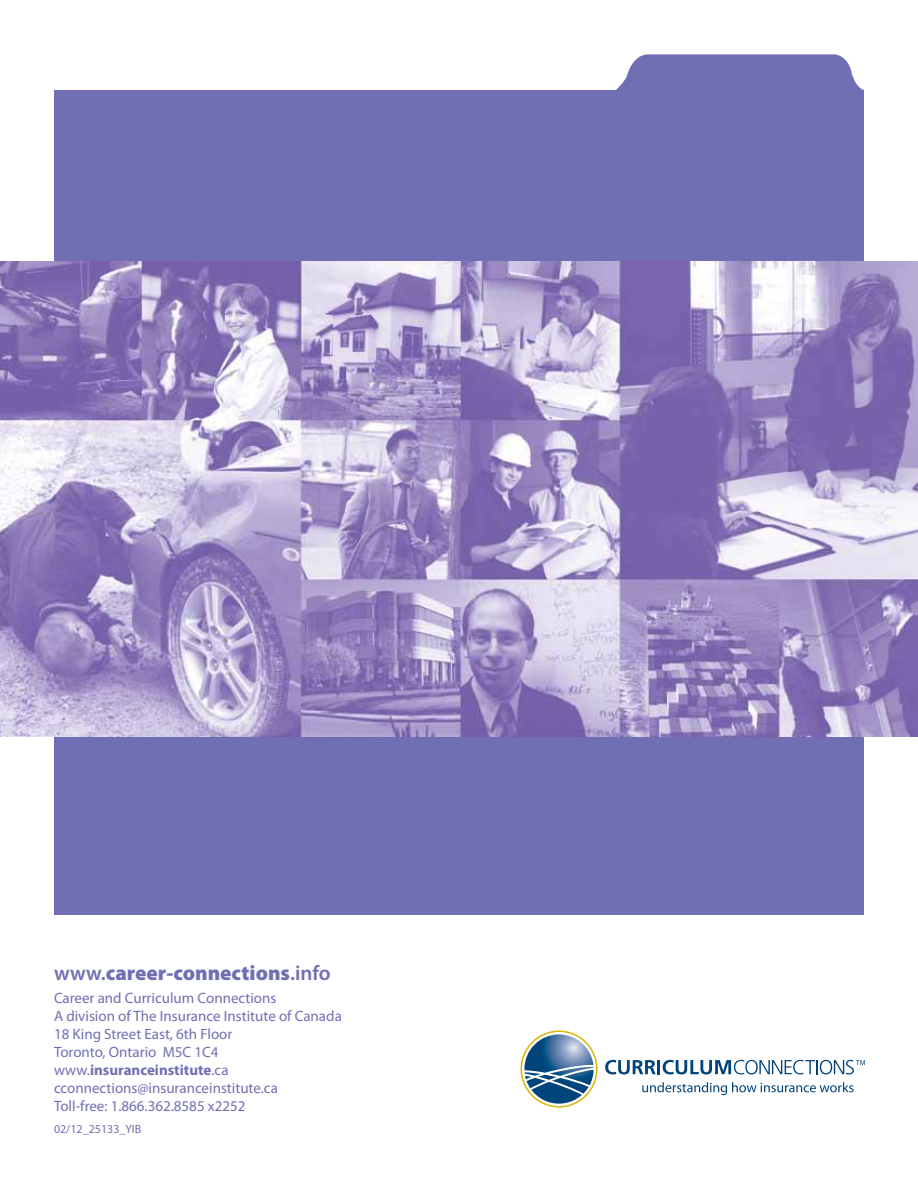
<style>
.page{position:relative;width:918px;height:1188px;background:#fff}
.page>*{position:absolute;margin:0;border:0;box-sizing:border-box;transform-origin:0 0}
.t1{font:900 21px "Myriad Pro";color:#716fb3}
.t2{font:15px/18px "Myriad Pro";color:#716fb3}
.t3{font:12px "Myriad Pro";color:#716fb3}
.s1{font-weight:600}
.s2{font-weight:700}
</style>
<div class="page">
<div style="left:54px;top:90px;width:810px;height:825px;background:#716fb3"></div>
<svg style="left:520px;top:1030px;width:78px;height:78px"></svg>
<svg style="left:605px;top:1060px;width:51px;height:14px"></svg>
<hr style="left:657px;top:1060px;width:3px;height:14px;background:#00447c">
<svg style="left:642px;top:1082px;width:212px;height:13px"></svg>
<svg style="left:663px;top:1060px;width:202px;height:14px"></svg>
<img style="left:0;top:261px;width:918px;height:475px">
<svg style="left:616px;top:54px;width:247px;height:36px;background:#807ebb"></svg>
<h1 class="t1" style="left:54px;top:961px;width:278px"><span class="s1">www.</span>career-connections<span class="s1">.info</span></h1>
<p class="t2" style="left:54px;top:988px;width:289px">Career and Curriculum Connections<br>A division of The Insurance Institute of Canada 18 King Street East, 6th Floor<br>Toronto, Ontario M5C 1C4 www.<span class="s2">insuranceinstitute</span>.ca cconnections@insuranceinstitute.ca<br>Toll-free: 1.866.362.8585 x2252</p>
<p class="t3" style="left:54px;top:1122px;width:89px">02/12_25133_YIB</p>
</div>
